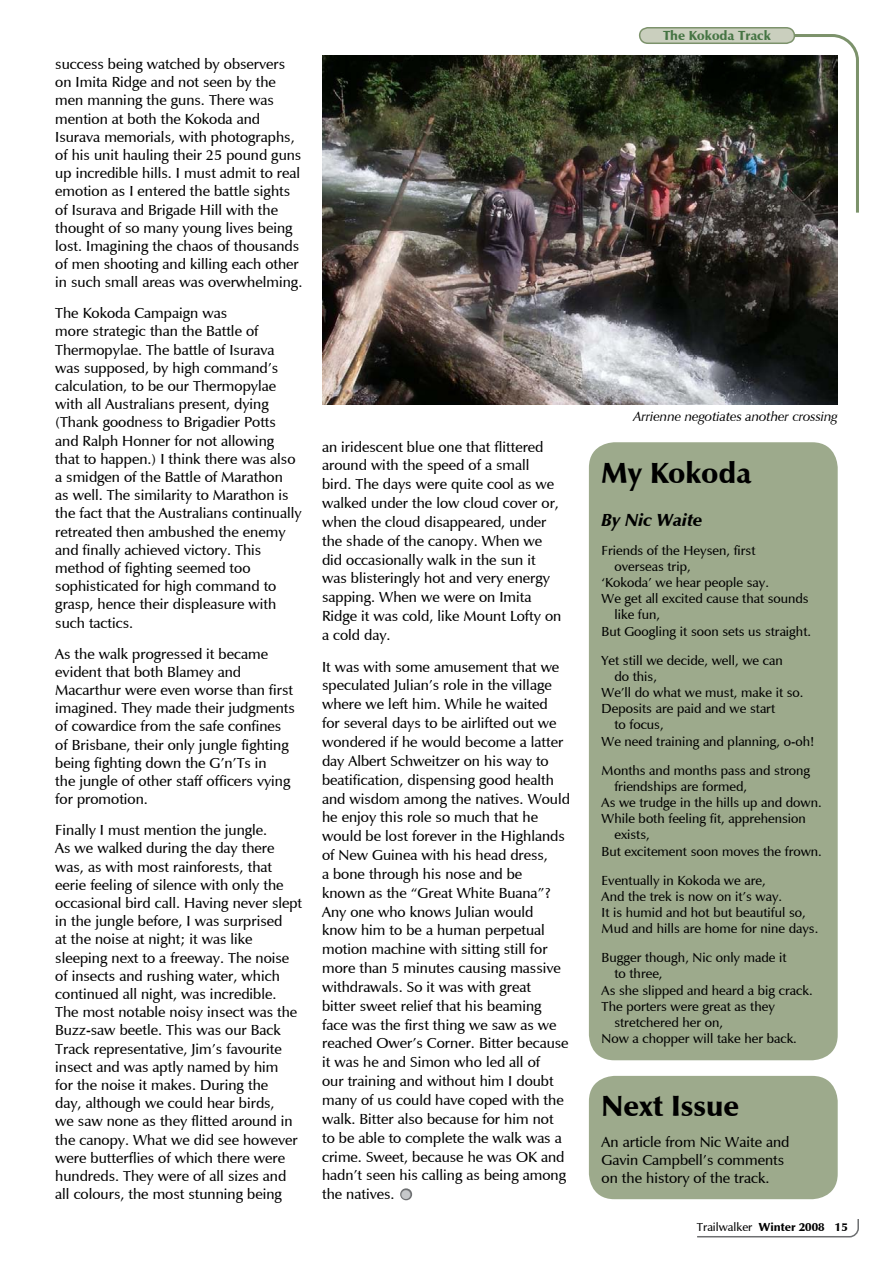
<style>
.page{position:relative;width:893px;height:1263px;background:#fff}
.page>*{position:absolute;margin:0;border:0;box-sizing:border-box;transform-origin:0 0}
.Heading_2{font:700 30px "Mg Open Cosmetica";color:#000}
.Byline__Report__-_1{font:italic 700 18px "Mg Open Cosmetica";color:#000}
.Body_Copy{font:15px/18.1px "Mg Open Cosmetica";color:#000}
.Body_Copy-2{font:13.5px/16.2px "Mg Open Cosmetica";color:#000}
.Image_Caption{font:italic 13.5px "Mg Open Cosmetica";color:#000}
.t1{font:700 13.5px "Mg Open Cosmetica";color:#457443}
.t2{font:700 12px "Mg Open Cosmetica";color:#000}
.s1{font-size:21px;color:#c6c8ca}
.s2{font-weight:400}
</style>
<div class="page">
<svg style="left:697px;top:1219px;width:162px;height:19px"></svg>
<svg style="left:400px;top:1188px;width:13px;height:13px"></svg>
<svg style="left:638px;top:27px;width:221px;height:186px"></svg>
<div style="left:589px;top:442px;width:249px;height:618px;background:#9daa8c;border-radius:26px"></div>
<div style="left:589px;top:1076px;width:249px;height:123px;background:#9daa8c;border-radius:26px"></div>
<img style="left:322px;top:55px;width:516px;height:350px">
<p class="Body_Copy" style="left:55px;top:55px;width:249px">success being watched by observers on Imita Ridge and not seen by the men manning the guns. There was mention at both the Kokoda and Isurava memorials, with photographs, of his unit hauling their 25 pound guns up incredible hills. I must admit to real emotion as I entered the battle sights of Isurava and Brigade Hill with the thought of so many young lives being lost. Imagining the chaos of thousands of men shooting and killing each other in such small areas was overwhelming.</p>
<p class="Body_Copy" style="left:55px;top:304px;width:248px">The Kokoda Campaign was<br>more strategic than the Battle of Thermopylae. The battle of Isurava was supposed, by high command’s calculation, to be our Thermopylae with all Australians present, dying (Thank goodness to Brigadier Potts and Ralph Honner for not allowing that to happen.) I think there was also a smidgen of the Battle of Marathon<br>as well. The similarity to Marathon is the fact that the Australians continually retreated then ambushed the enemy and finally achieved victory. This method of fighting seemed too sophisticated for high command to grasp, hence their displeasure with such tactics.</p>
<p class="Body_Copy" style="left:55px;top:645px;width:241px">As the walk progressed it became evident that both Blamey and Macarthur were even worse than first imagined. They made their judgments of cowardice from the safe confines of Brisbane, their only jungle fighting being fighting down the G’n’Ts in<br>the jungle of other staff officers vying for promotion.</p>
<p class="Body_Copy" style="left:55px;top:821px;width:248px">Finally I must mention the jungle.<br>As we walked during the day there was, as with most rainforests, that eerie feeling of silence with only the occasional bird call. Having never slept in the jungle before, I was surprised<br>at the noise at night; it was like sleeping next to a freeway. The noise of insects and rushing water, which continued all night, was incredible.<br>The most notable noisy insect was the Buzz-saw beetle. This was our Back Track representative, Jim’s favourite insect and was aptly named by him<br>for the noise it makes. During the<br>day, although we could hear birds,<br>we saw none as they flitted around in the canopy. What we did see however were butterflies of which there were hundreds. They were of all sizes and all colours, the most stunning being</p>
<p class="Body_Copy" style="left:322px;top:437px;width:241px;line-height:18.9px">an iridescent blue one that flittered around with the speed of a small bird. The days were quite cool as we walked under the low cloud cover or, when the cloud disappeared, under the shade of the canopy. When we did occasionally walk in the sun it was blisteringly hot and very energy sapping. When we were on Imita<br>Ridge it was cold, like Mount Lofty on a cold day.</p>
<p class="Body_Copy" style="left:322px;top:657px;width:249px;line-height:18.9px">It was with some amusement that we speculated Julian’s role in the village where we left him. While he waited<br>for several days to be airlifted out we wondered if he would become a latter day Albert Schweitzer on his way to beatification, dispensing good health and wisdom among the natives. Would he enjoy this role so much that he would be lost forever in the Highlands of New Guinea with his head dress,<br>a bone through his nose and be<br>known as the “Great White Buana”?<br>Any one who knows Julian would know him to be a human perpetual motion machine with sitting still for more than 5 minutes causing massive withdrawals. So it was with great<br>bitter sweet relief that his beaming face was the first thing we saw as we reached Ower’s Corner. Bitter because it was he and Simon who led all of<br>our training and without him I doubt many of us could have coped with the walk. Bitter also because for him not to be able to complete the walk was a crime. Sweet, because he was OK and hadn’t seen his calling as being among the natives. <span class="s1">•</span></p>
<p class="t1" style="left:663px;top:27px;width:110px">The Kokoda Track</p>
<p class="Image_Caption" style="left:633px;top:409px;width:206px">Arrienne negotiates another crossing</p>
<p class="Heading_2" style="left:602px;top:455px;width:151px">My Kokoda</p>
<p class="Byline__Report__-_1" style="left:602px;top:509px;width:102px">By Nic Waite</p>
<p class="Body_Copy-2" style="left:614px;top:542px;width:143px;text-indent:-13px">Friends of the Heysen, first overseas trip,</p>
<p class="Body_Copy-2" style="left:602px;top:575px;width:169px">‘Kokoda’ we hear people say.</p>
<p class="Body_Copy-2" style="left:614px;top:591px;width:196px;text-indent:-13px">We get all excited cause that sounds like fun,</p>
<p class="Body_Copy-2" style="left:602px;top:623px;width:211px">But Googling it soon sets us straight.</p>
<p class="Body_Copy-2" style="left:614px;top:652px;width:170px;text-indent:-13px">Yet still we decide, well, we can do this,</p>
<p class="Body_Copy-2" style="left:602px;top:685px;width:203px">We’ll do what we must, make it so.</p>
<p class="Body_Copy-2" style="left:614px;top:701px;width:162px;text-indent:-13px">Deposits are paid and we start to focus,</p>
<p class="Body_Copy-2" style="left:602px;top:733px;width:214px">We need training and planning, o-oh!</p>
<p class="Body_Copy-2" style="left:614px;top:762px;width:197px;text-indent:-13px">Months and months pass and strong friendships are formed,</p>
<p class="Body_Copy-2" style="left:602px;top:794px;width:221px">As we trudge in the hills up and down.</p>
<p class="Body_Copy-2" style="left:614px;top:811px;width:193px;text-indent:-13px">While both feeling fit, apprehension exists,</p>
<p class="Body_Copy-2" style="left:602px;top:843px;width:222px">But excitement soon moves the frown.</p>
<p class="Body_Copy-2" style="left:602px;top:872px;width:166px">Eventually in Kokoda we are,</p>
<p class="Body_Copy-2" style="left:602px;top:888px;width:182px">And the trek is now on it’s way.</p>
<p class="Body_Copy-2" style="left:602px;top:904px;width:206px">It is humid and hot but beautiful so,</p>
<p class="Body_Copy-2" style="left:602px;top:921px;width:218px">Mud and hills are home for nine days.</p>
<p class="Body_Copy-2" style="left:614px;top:950px;width:174px;text-indent:-13px">Bugger though, Nic only made it to three,</p>
<p class="Body_Copy-2" style="left:602px;top:982px;width:213px">As she slipped and heard a big crack.</p>
<p class="Body_Copy-2" style="left:614px;top:998px;width:162px;text-indent:-13px">The porters were great as they stretchered her on,</p>
<p class="Body_Copy-2" style="left:602px;top:1031px;width:197px">Now a chopper will take her back.</p>
<p class="Heading_2" style="left:602px;top:1089px;width:139px">Next Issue</p>
<p class="Body_Copy" style="left:602px;top:1133px;width:189px">An article from Nic Waite and<br>Gavin Campbell’s comments on the history of the track.</p>
<p class="t2" style="left:697px;top:1220px;width:152px"><span class="s2">Trailwalker</span> Winter 2008 15</p>
</div>
